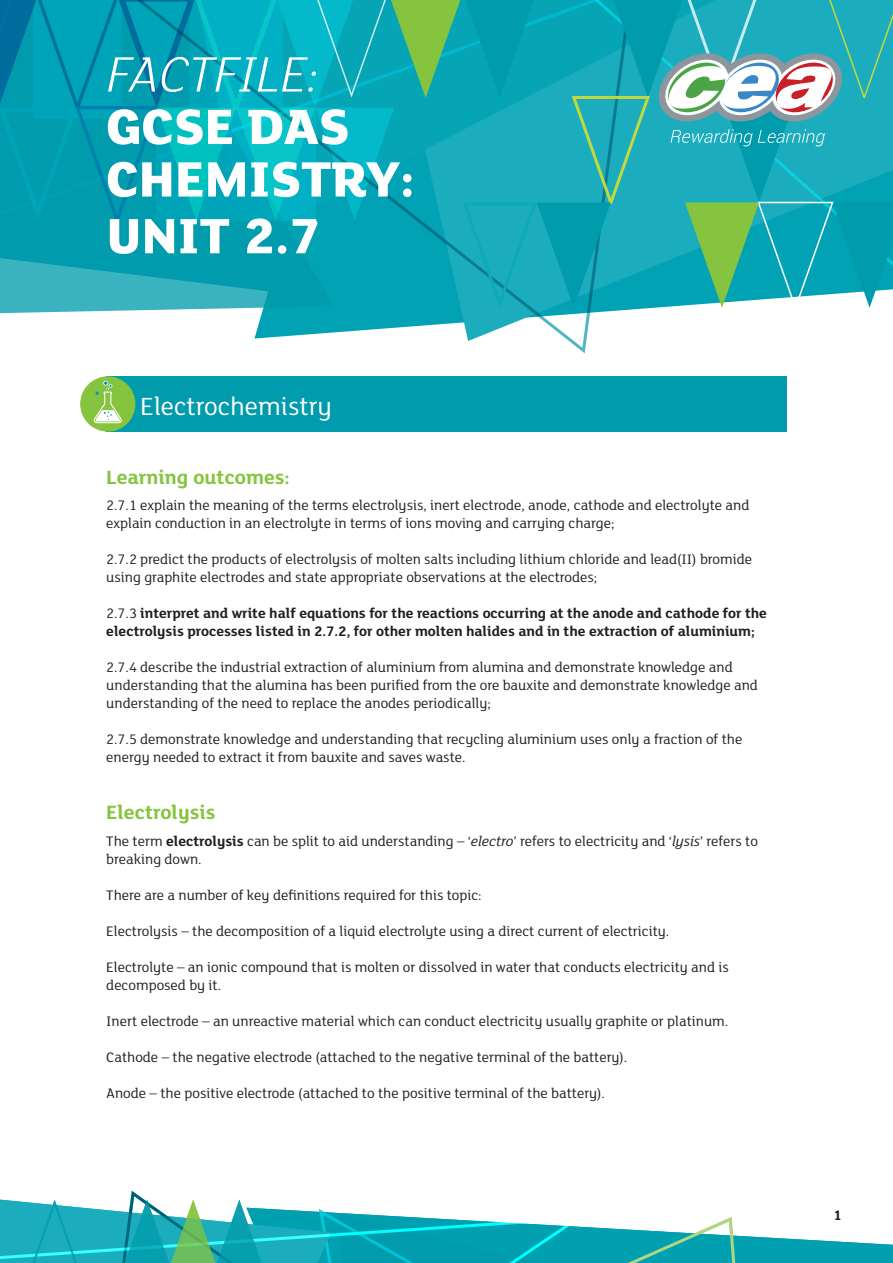
<style>
.page{position:relative;width:893px;height:1263px;background:#fff}
.page>*{position:absolute;margin:0;border:0;box-sizing:border-box;transform-origin:0 0}
.t1{font:800 54px "FS Lola";color:#fff}
.t2{font:italic 300 54px "FS Lola";color:#fff}
.Body_Text{font:27px "FS Lola";color:#fff}
.t3{font:700 21px "FS Lola";color:#86c43f}
.Body_Text-2{font:15px/18px "FS Lola";color:#231f20}
.Body_Text-3{font:700 15px/18px "FS Lola";color:#231f20}
.s1{font-weight:400}
.s2{font-weight:700}
.s3{font-style:italic}
</style>
<div class="page">
<svg style="left:0;top:312px;width:598px;height:42px"></svg>
<svg style="left:0;top:0;width:893px;height:312px;background:#1aaab5"></svg>
<div style="left:106px;top:376px;width:681px;height:56px;background:#009bac"></div>
<div style="left:80px;top:376px;width:55px;height:56px;background:#86c43f;border-radius:50%"></div>
<svg style="left:94px;top:381px;width:28px;height:42px"></svg>
<svg style="left:0;top:1191px;width:893px;height:72px"></svg>
<p class="t2" style="left:106px;top:39px;width:214px">FACTFILE:</p>
<p class="t1" style="left:106px;top:89px;width:245px">GCSE DAS</p>
<p class="t1" style="left:106px;top:141px;width:309px">CHEMISTRY:</p>
<p class="t1" style="left:106px;top:198px;width:216px">UNIT 2.7</p>
<p class="Body_Text" style="left:140px;top:389px;width:193px">Electrochemistry</p>
<h2 class="t3" style="left:106px;top:462px;width:185px">Learning outcomes:</h2>
<p class="Body_Text-2" style="left:106px;top:495px;width:645px">2.7.1 explain the meaning of the terms electrolysis, inert electrode, anode, cathode and electrolyte and explain conduction in an electrolyte in terms of ions moving and carrying charge;</p>
<p class="Body_Text-2" style="left:106px;top:549px;width:647px">2.7.2 predict the products of electrolysis of molten salts including lithium chloride and lead(II) bromide using graphite electrodes and state appropriate observations at the electrodes;</p>
<p class="Body_Text-3" style="left:106px;top:603px;width:662px"><span class="s1">2.7.3</span> interpret and write half equations for the reactions occurring at the anode and cathode for the electrolysis processes listed in 2.7.2, for other molten halides and in the extraction of aluminium;</p>
<p class="Body_Text-2" style="left:106px;top:657px;width:653px">2.7.4 describe the industrial extraction of aluminium from alumina and demonstrate knowledge and understanding that the alumina has been purified from the ore bauxite and demonstrate knowledge and understanding of the need to replace the anodes periodically;</p>
<p class="Body_Text-2" style="left:106px;top:729px;width:638px">2.7.5 demonstrate knowledge and understanding that recycling aluminium uses only a fraction of the energy needed to extract it from bauxite and saves waste.</p>
<h2 class="t3" style="left:106px;top:798px;width:111px">Electrolysis</h2>
<p class="Body_Text-2" style="left:106px;top:831px;width:653px">The term <span class="s2">electrolysis</span> can be split to aid understanding – ‘<span class="s3">electro</span>’ refers to electricity and ‘<span class="s3">lysis</span>’ refers to breaking down.</p>
<p class="Body_Text-2" style="left:106px;top:885px;width:377px">There are a number of key definitions required for this topic:</p>
<p class="Body_Text-2" style="left:106px;top:921px;width:565px">Electrolysis – the decomposition of a liquid electrolyte using a direct current of electricity.</p>
<p class="Body_Text-2" style="left:106px;top:957px;width:624px">Electrolyte – an ionic compound that is molten or dissolved in water that conducts electricity and is decomposed by it.</p>
<p class="Body_Text-2" style="left:106px;top:1011px;width:623px">Inert electrode – an unreactive material which can conduct electricity usually graphite or platinum.</p>
<p class="Body_Text-2" style="left:106px;top:1047px;width:523px">Cathode – the negative electrode (attached to the negative terminal of the battery).</p>
<p class="Body_Text-2" style="left:106px;top:1083px;width:500px">Anode – the positive electrode (attached to the positive terminal of the battery).</p>
<p class="Body_Text-3" style="left:834px;top:1206px;width:10px">1</p>
</div>
